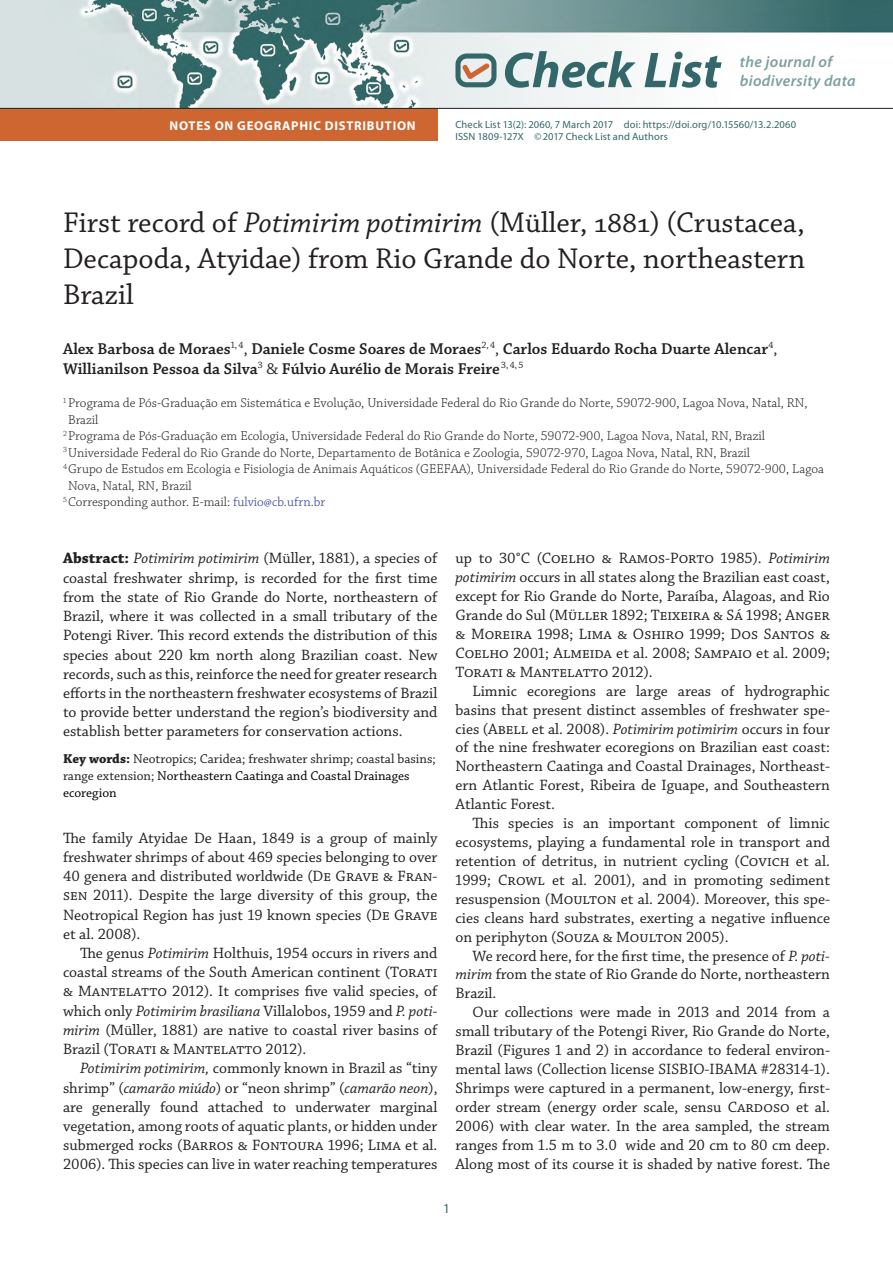
<style>
.page{position:relative;width:893px;height:1263px;background:#fff}
.page>*{position:absolute;margin:0;border:0;box-sizing:border-box;transform-origin:0 0}
.t1{font:italic 700 50.7px "Myriad Pro";color:#336769}
.t2{font:30px/36px "Chaparral Pro";color:#231f20;text-align:justify}
.t3{font:600 16.5px/19.8px "Chaparral Pro";color:#231f20}
.t4{font:15.75px/18.9px "Chaparral Pro";color:#231f20;text-align:justify}
.t5{font:italic 600 15.75px/18.9px "Myriad Pro";letter-spacing:.02em;color:#7e9fa0}
.t6{font:300 13.5px "Chaparral Pro";color:#231f20}
.t7{font:13.5px/16.5px "Chaparral Pro";color:#231f20}
.t8{font:13.5px "Myriad Pro";color:#336769}
.t9{font:700 12.75px "Myriad Pro";letter-spacing:.06em;color:#fff}
.t10{font:10.5px/12.6px "Myriad Pro";letter-spacing:.01em;color:#336769}
.s1{font-style:italic}
.s2{font-weight:400}
.s3{color:#293699}
.s4{font-weight:700}
.s5{color:#000}
</style>
<div class="page">
<img style="left:0;top:0;width:893px;height:108px">
<svg style="left:455px;top:53px;width:41px;height:34px"></svg>
<div style="left:0;top:109px;width:437px;height:32px;background:#ce6631"></div>
<hr style="left:0;top:108px;width:893px;height:1px;background:#231f20">
<p class="t9" style="left:170px;top:117px;width:246px">NOTES ON GEOGRAPHIC DISTRIBUTION</p>
<h1 class="t1" style="left:502px;top:37px;width:220px">Check List</h1>
<p class="t5" style="left:740px;top:52px;width:117px">the journal of biodiversity data</p>
<p class="t10" style="left:455px;top:118px;width:342px">Check List 13(2): 2060, 7 March 2017 doi: https://doi.org/10.15560/13.2.2060<br>ISSN 1809-127X ©2017 Check List and Authors</p>
<h2 class="t2" style="left:63px;top:206px;width:744px">First record of <span class="s1">Potimirim potimirim</span> (Müller, 1881) (Crustacea, Decapoda, Atyidae) from Rio Grande do Norte, northeastern Brazil</h2>
<p class="t3" style="left:63px;top:339px;width:716px">Alex Barbosa de Moraes<sup>1,4</sup><span class="s2">,</span> Daniele Cosme Soares de Moraes<sup>2,4</sup><span class="s2">,</span> Carlos Eduardo Rocha Duarte Alencar<sup>4</sup><span class="s2">,<br></span>Willianilson Pessoa da Silva<sup>3</sup> <span class="s2">&amp;</span> Fúlvio Aurélio de Morais Freire<sup>3,4,5</sup></p>
<p class="t6" style="left:63px;top:395px;width:746px"><sup>1</sup> Programa de Pós-Graduação em Sistemática e Evolução, Universidade Federal do Rio Grande do Norte, 59072-900, Lagoa Nova, Natal, RN,</p>
<p class="t6" style="left:68px;top:412px;width:32px">Brazil</p>
<p class="t6" style="left:63px;top:428px;width:704px"><sup>2</sup>Programa de Pós-Graduação em Ecologia, Universidade Federal do Rio Grande do Norte, 59072-900, Lagoa Nova, Natal, RN, Brazil</p>
<p class="t6" style="left:63px;top:445px;width:689px"><sup>3</sup>Universidade Federal do Rio Grande do Norte, Departamento de Botânica e Zoologia, 59072-970, Lagoa Nova, Natal, RN, Brazil</p>
<p class="t6" style="left:63px;top:462px;width:762px"><sup>4</sup>Grupo de Estudos em Ecologia e Fisiologia de Animais Aquáticos (GEEFAA), Universidade Federal do Rio Grande do Norte, 59072-900, Lagoa</p>
<p class="t6" style="left:68px;top:478px;width:125px">Nova, Natal, RN, Brazil</p>
<p class="t6" style="left:63px;top:495px;width:264px"><sup>5</sup>Corresponding author. E-mail: <span class="s3">fulvio@cb.ufrn.br</span></p>
<p class="t4" style="left:63px;top:549px;width:376px"><span class="s4">Abstract:</span> <span class="s1">Potimirim potimirim</span> (Müller, 1881), a species of coastal freshwater shrimp, is recorded for the first time from the state of Rio Grande do Norte, northeastern of Brazil, where it was collected in a small tributary of the Potengi River. This record extends the distribution of this species about 220 km north along Brazilian coast. New records, such as this, reinforce the need for greater research efforts in the northeastern freshwater ecosystems of Brazil to provide better understand the region’s biodiversity and establish better parameters for conservation actions.</p>
<p class="t7" style="left:63px;top:751px;width:374px"><span class="s4">Key words:</span> Neotropics; Caridea; freshwater shrimp; coastal basins; range extension; <span class="s5">Northeastern Caatinga and Coastal Drainages ecoregion</span></p>
<p class="t4" style="left:63px;top:829px;width:376px">The family Atyidae De Haan, 1849 is a group of mainly freshwater shrimps of about 469 species belonging to over 40 genera and distributed worldwide (De Grave &amp; Fran&shy;sen 2011). Despite the large diversity of this group, the Neotropical Region has just 19 known species (De Grave et al. 2008).</p>
<p class="t4" style="left:63px;top:944px;width:376px;text-indent:17px">The genus <span class="s1">Potimirim</span> Holthuis, 1954 occurs in rivers and coastal streams of the South American continent (Torati &amp; Mantelatto 2012). It comprises five valid species, of which only <span class="s1">Potimirim brasiliana</span> Villalobos, 1959 and <span class="s1">P. poti&shy;mirim</span> (Müller, 1881) are native to coastal river basins of Brazil (Torati &amp; Mantelatto 2012).</p>
<p class="t4" style="left:63px;top:1059px;width:376px;text-indent:17px"><span class="s1">Potimirim potimirim,</span> commonly known in Brazil as “tiny shrimp” (<span class="s1">camarão miúdo</span>) or “neon shrimp” (<span class="s1">camarão neon</span>), are generally found attached to underwater marginal vegetation, among roots of aquatic plants, or hidden under submerged rocks (Barros &amp; Fontoura 1996; Lima et al.<br>2006). This species can live in water reaching temperatures</p>
<p class="t4" style="left:455px;top:549px;width:376px">up to 30°C (Coelho &amp; Ramos-Porto 1985). <span class="s1">Potimirim potimirim</span> occurs in all states along the Brazilian east coast, except for Rio Grande do Norte, Paraíba, Alagoas, and Rio Grande do Sul (Müller 1892; Teixeira &amp; Sá 1998; Anger &amp; Moreira 1998; Lima &amp; Oshiro 1999; Dos Santos &amp; Coelho 2001; Almeida et al. 2008; Sampaio et al. 2009; Torati &amp; Mantelatto 2012).</p>
<p class="t4" style="left:455px;top:682px;width:376px;text-indent:17px">Limnic ecoregions are large areas of hydrographic basins that present distinct assembles of freshwater spe&shy;cies (Abell et al. 2008). <span class="s1">Potimirim potimirim</span> occurs in four of the nine freshwater ecoregions on Brazilian east coast:<br>Northeastern Caatinga and Coastal Drainages, Northeast&shy;ern Atlantic Forest, Ribeira de Iguape, and Southeastern Atlantic Forest.</p>
<p class="t4" style="left:455px;top:814px;width:376px;text-indent:17px">This species is an important component of limnic ecosystems, playing a fundamental role in transport and retention of detritus, in nutrient cycling (Covich et al.<br>1999; Crowl et al. 2001), and in promoting sediment resuspension (Moulton et al. 2004). Moreover, this spe&shy;cies cleans hard substrates, exerting a negative influence on periphyton (Souza &amp; Moulton 2005).</p>
<p class="t4" style="left:455px;top:947px;width:376px;text-indent:17px">We record here, for the first time, the presence of <span class="s1">P. poti&shy;mirim</span> from the state of Rio Grande do Norte, northeastern Brazil.</p>
<p class="t4" style="left:455px;top:1003px;width:376px;text-indent:17px">Our collections were made in 2013 and 2014 from a small tributary of the Potengi River, Rio Grande do Norte, Brazil (Figures 1 and 2) in accordance to federal environ&shy;mental laws (Collection license SISBIO-IBAMA #28314-1).<br>Shrimps were captured in a permanent, low-energy, first&shy;order stream (energy order scale, sensu Cardoso et al.<br>2006) with clear water. In the area sampled, the stream ranges from 1.5 m to 3.0 wide and 20 cm to 80 cm deep.<br>Along most of its course it is shaded by native forest. The</p>
<p class="t8" style="left:443px;top:1200px;width:8px">1</p>
</div>
